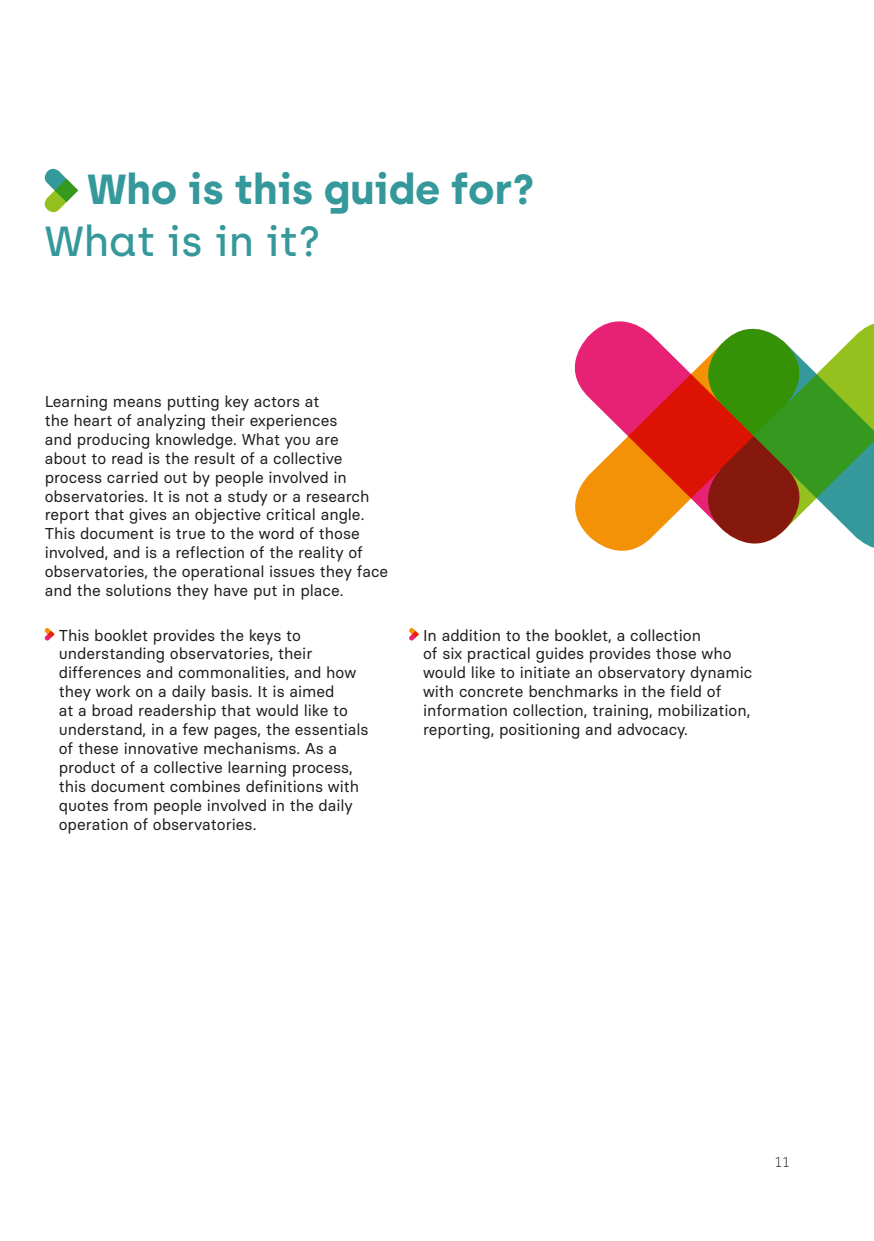
<style>
.page{position:relative;width:874px;height:1241px;background:#fff}
.page>*{position:absolute;margin:0;border:0;box-sizing:border-box;transform-origin:0 0}
.t1{font:700 42px "Archia";color:#35989b}
.t2{font:500 42px "Archia";color:#35989b}
.t3{font:15.75px/18.9px "Basier Circle";color:#1d1d1b}
.t4{font:100 14px "Archia";color:#1d1d1b}
</style>
<div class="page">
<svg style="left:44px;top:168px;width:34px;height:45px"></svg>
<svg style="left:44px;top:628px;width:11px;height:13px"></svg>
<svg style="left:409px;top:628px;width:10px;height:13px"></svg>
<svg style="left:816px;top:324px;width:57px;height:224px"></svg>
<svg style="left:574px;top:321px;width:242px;height:230px"></svg>
<h1 class="t1" style="left:87px;top:163px;width:448px">Who is this guide for?</h1>
<h1 class="t2" style="left:45px;top:216px;width:277px">What is in it?</h1>
<p class="t3" style="left:45px;top:392px;width:345px">Learning means putting key actors at<br>the heart of analyzing their experiences<br>and producing knowledge. What you are<br>about to read is the result of a collective process carried out by people involved in observatories. It is not a study or a research report that gives an objective critical angle.<br>This document is true to the word of those involved, and is a reflection of the reality of observatories, the operational issues they face and the solutions they have put in place.</p>
<p class="t3" style="left:59px;top:625px;width:311px">This booklet provides the keys to understanding observatories, their differences and commonalities, and how they work on a daily basis. It is aimed<br>at a broad readership that would like to understand, in a few pages, the essentials of these innovative mechanisms. As a product of a collective learning process, this document combines definitions with quotes from people involved in the daily operation of observatories.</p>
<p class="t3" style="left:423px;top:625px;width:330px">In addition to the booklet, a collection<br>of six practical guides provides those who would like to initiate an observatory dynamic with concrete benchmarks in the field of information collection, training, mobilization, reporting, positioning and advocacy.</p>
<p class="t4" style="left:774px;top:1153px;width:17px">11</p>
</div>
